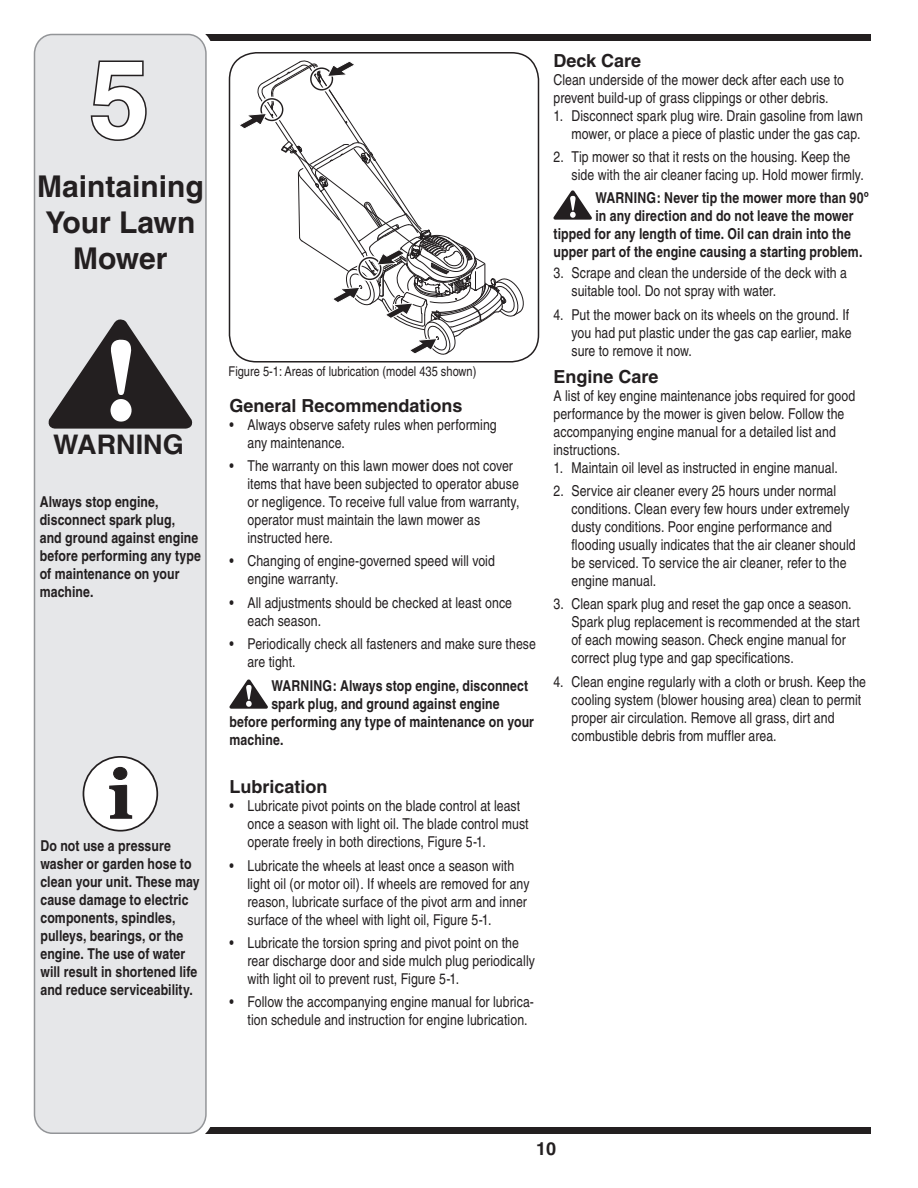
<style>
.page{position:relative;width:918px;height:1188px;background:#fff}
.page>*{position:absolute;margin:0;border:0;box-sizing:border-box;transform-origin:0 0}
.t1{font:700 108px "Helvetica";color:#fff}
.t2{font:700 30px/36px "Helvetica";color:#231f20;text-align:center}
.t3{font:700 27px "Helvetica";color:#231f20}
.t4{font:700 18px "Helvetica";color:#231f20}
.t5{font:condensed 15px/18px "Helvetica";letter-spacing:.005em;color:#231f20}
.t6{font:700 condensed 15px/18px "Helvetica";letter-spacing:.005em;color:#231f20}
.t7{font:condensed 13.5px "Helvetica";color:#231f20}
</style>
<div class="page">
<div style="left:110px;top:34px;width:761px;height:7px;background:#231f20"></div>
<div style="left:110px;top:1127px;width:761px;height:7px;background:#231f20"></div>
<div style="left:33px;top:33px;width:174px;height:1100px;background:#e6e7e9"></div>
<svg style="left:89px;top:59px;width:59px;height:83px;background:#b8b8ba"></svg>
<svg style="left:47px;top:319px;width:148px;height:110px;background:#8b8a8b"></svg>
<div style="left:83px;top:757px;width:74px;height:74px;background:#fff;border-radius:50%"></div>
<div style="left:83px;top:756px;width:75px;height:76px;border:2px solid #231f20;border-radius:50%"></div>
<svg style="left:109px;top:767px;width:23px;height:52px"></svg>
<svg style="left:228px;top:52px;width:312px;height:310px"></svg>
<svg style="left:238px;top:60px;width:287px;height:298px"></svg>
<svg style="left:229px;top:679px;width:39px;height:30px"></svg>
<svg style="left:553px;top:190px;width:39px;height:30px"></svg>
<h1 class="t1" style="left:89px;top:33px;width:62px">5</h1>
<h2 class="t2" style="left:37px;top:168px;width:168px">Maintaining<br>Your Lawn<br>Mower</h2>
<h3 class="t3" style="left:53px;top:428px;width:132px">WARNING</h3>
<p class="t6" style="left:40px;top:492px;width:163px">Always stop engine, disconnect spark plug, and ground against engine before performing any type of maintenance on your machine.</p>
<p class="t6" style="left:40px;top:837px;width:161px">Do not use a pressure washer or garden hose to clean your unit. These may cause damage to electric components, spindles, pulleys, bearings, or the engine. The use of water will result in shortened life and reduce serviceability.</p>
<p class="t7" style="left:229px;top:363px;width:249px">Figure 5-1: Areas of lubrication (model 435 shown)</p>
<p class="t4" style="left:229px;top:394px;width:235px">General Recommendations</p>
<p class="t5" style="left:247px;top:415px;width:251px;text-indent:-18px">• Always observe safety rules when performing any maintenance.</p>
<p class="t5" style="left:247px;top:457px;width:273px;text-indent:-18px">• The warranty on this lawn mower does not cover items that have been subjected to operator abuse or negligence. To receive full value from warranty, operator must maintain the lawn mower as instructed here.</p>
<p class="t5" style="left:247px;top:552px;width:249px;text-indent:-18px">• Changing of engine-governed speed will void engine warranty.</p>
<p class="t5" style="left:247px;top:594px;width:266px;text-indent:-18px">• All adjustments should be checked at least once each season.</p>
<p class="t5" style="left:247px;top:635px;width:290px;text-indent:-18px">• Periodically check all fasteners and make sure these are tight.</p>
<p class="t6" style="left:271px;top:676px;width:258px">WARNING: Always stop engine, disconnect</p>
<p class="t6" style="left:271px;top:694px;width:230px">spark plug, and ground against engine</p>
<p class="t6" style="left:229px;top:712px;width:306px">before performing any type of maintenance on your</p>
<p class="t6" style="left:229px;top:730px;width:55px">machine.</p>
<p class="t4" style="left:229px;top:776px;width:100px">Lubrication</p>
<p class="t5" style="left:247px;top:797px;width:283px;text-indent:-18px">• Lubricate pivot points on the blade control at least once a season with light oil. The blade control must operate freely in both directions, Figure 5-1.</p>
<p class="t5" style="left:247px;top:856px;width:283px;text-indent:-18px">• Lubricate the wheels at least once a season with light oil (or motor oil). If wheels are removed for any reason, lubricate surface of the pivot arm and inner surface of the wheel with light oil, Figure 5-1.</p>
<p class="t5" style="left:247px;top:934px;width:289px;text-indent:-18px">• Lubricate the torsion spring and pivot point on the rear discharge door and side mulch plug periodically with light oil to prevent rust, Figure 5-1.</p>
<p class="t5" style="left:247px;top:993px;width:288px;text-indent:-18px">• Follow the accompanying engine manual for lubrica&shy;tion schedule and instruction for engine lubrication.</p>
<p class="t4" style="left:553px;top:49px;width:89px">Deck Care</p>
<p class="t5" style="left:553px;top:70px;width:292px">Clean underside of the mower deck after each use to prevent build-up of grass clippings or other debris.</p>
<p class="t5" style="left:553px;top:106px;width:311px;text-align:right">1. Disconnect spark plug wire. Drain gasoline from lawn mower, or place a piece of plastic under the gas cap.</p>
<p class="t5" style="left:571px;top:148px;width:294px;text-indent:-18px">2. Tip mower so that it rests on the housing. Keep the side with the air cleaner facing up. Hold mower firmly.</p>
<p class="t6" style="left:595px;top:189px;width:275px">WARNING: Never tip the mower more than 90º</p>
<p class="t6" style="left:595px;top:207px;width:260px">in any direction and do not leave the mower</p>
<p class="t6" style="left:553px;top:225px;width:299px">tipped for any length of time. Oil can drain into the</p>
<p class="t6" style="left:553px;top:243px;width:310px">upper part of the engine causing a starting problem.</p>
<p class="t5" style="left:571px;top:264px;width:277px;text-indent:-18px">3. Scrape and clean the underside of the deck with a suitable tool. Do not spray with water.</p>
<p class="t5" style="left:571px;top:305px;width:282px;text-indent:-18px">4. Put the mower back on its wheels on the ground. If you had put plastic under the gas cap earlier, make sure to remove it now.</p>
<p class="t4" style="left:553px;top:365px;width:107px">Engine Care</p>
<p class="t5" style="left:553px;top:386px;width:303px">A list of key engine maintenance jobs required for good performance by the mower is given below. Follow the accompanying engine manual for a detailed list and instructions.</p>
<p class="t5" style="left:553px;top:458px;width:286px">1. Maintain oil level as instructed in engine manual.</p>
<p class="t5" style="left:571px;top:482px;width:286px;text-indent:-18px">2. Service air cleaner every 25 hours under normal conditions. Clean every few hours under extremely dusty conditions. Poor engine performance and flooding usually indicates that the air cleaner should be serviced. To service the air cleaner, refer to the engine manual.</p>
<p class="t5" style="left:571px;top:595px;width:290px;text-indent:-18px">3. Clean spark plug and reset the gap once a season.<br>Spark plug replacement is recommended at the start of each mowing season. Check engine manual for correct plug type and gap specifications.</p>
<p class="t5" style="left:571px;top:672px;width:296px;text-indent:-18px">4. Clean engine regularly with a cloth or brush. Keep the cooling system (blower housing area) clean to permit proper air circulation. Remove all grass, dirt and combustible debris from muffler area.</p>
<p class="t4" style="left:536px;top:1137px;width:22px">10</p>
</div>
